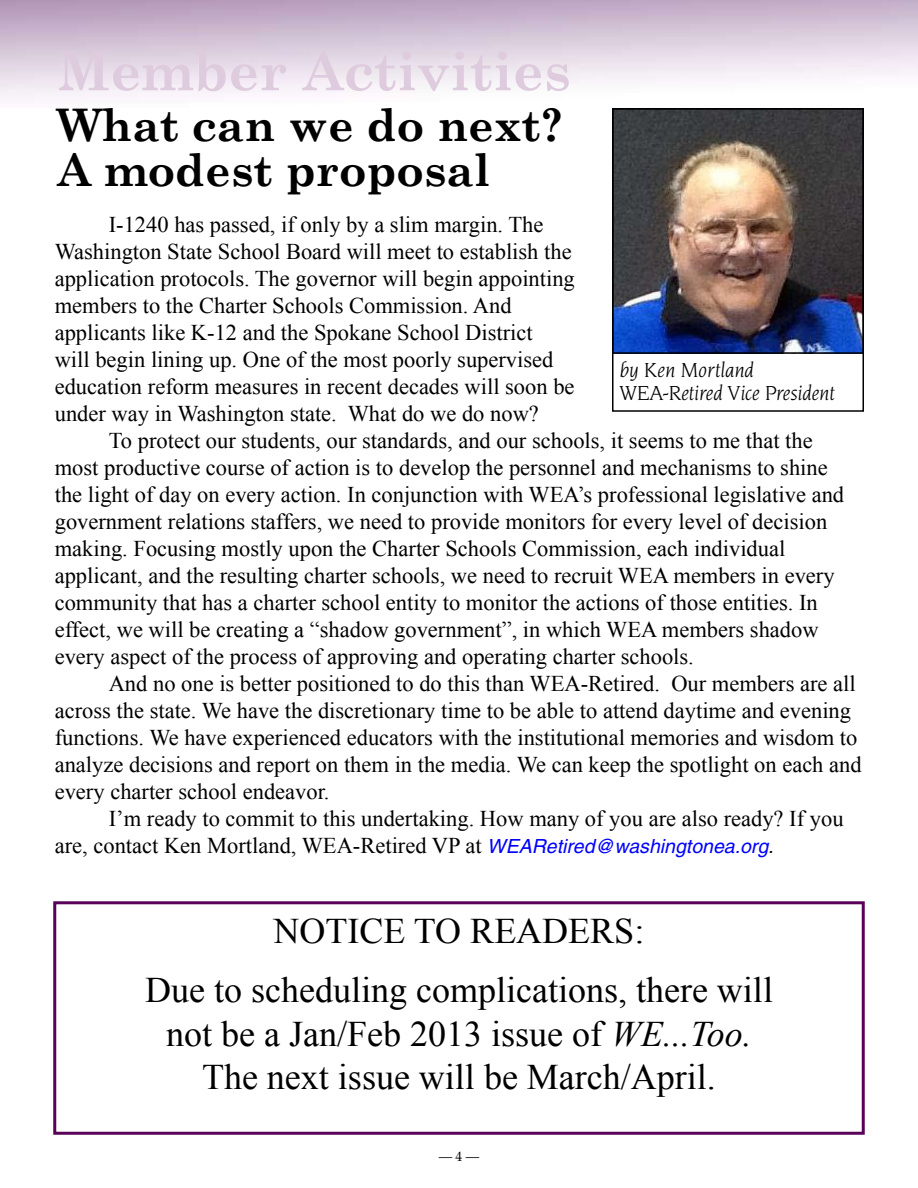
<style>
.page{position:relative;width:918px;height:1188px;background:#fff}
.page>*{position:absolute;margin:0;border:0;box-sizing:border-box;transform-origin:0 0}
.t1{font:700 54px "Century Schoolbook";color:#deccde}
.t2{font:700 45px/45px "Century Schoolbook";color:#000}
.t3{font:36px/59.7px "Times New Roman";color:#000;text-align:center}
.t4{font:22.5px/27px "Times New Roman";color:#000}
.t5{font:21px/22.5px "Novarese Book Italic DTC";color:#000}
.t6{font:13.5px "Palatino";color:#000}
.s1{font-family:"Helvetica";font-style:italic;font-size:19.5px;color:#00f}
.s2{font-family:"Helvetica";font-style:italic;font-size:19.5px}
.s3{font-style:italic}
</style>
<div class="page">
<img style="left:615px;top:111px;width:246px;height:240px">
<div style="left:612px;top:108px;width:252px;height:304px;border:2px solid #000"></div>
<div style="left:53px;top:901px;width:812px;height:234px;border:3px solid #590058"></div>
<h1 class="t1" style="left:57px;top:29px;width:515px">Member Activities</h1>
<h2 class="t2" style="left:57px;top:101px;width:507px">What can we do next?<br>A modest proposal</h2>
<p class="t4" style="left:55px;top:211px;width:522px;text-indent:54px">I-1240 has passed, if only by a slim margin. The Washington State School Board will meet to establish the application protocols. The governor will begin appointing members to the Charter Schools Commission. And applicants like K-12 and the Spokane School District<br>will begin lining up. One of the most poorly supervised education reform measures in recent decades will soon be under way in Washington state. What do we do now?</p>
<p class="t4" style="left:55px;top:427px;width:791px;text-indent:54px">To protect our students, our standards, and our schools, it seems to me that the most productive course of action is to develop the personnel and mechanisms to shine the light of day on every action. In conjunction with WEA’s professional legislative and government relations staffers, we need to provide monitors for every level of decision making. Focusing mostly upon the Charter Schools Commission, each individual applicant, and the resulting charter schools, we need to recruit WEA members in every community that has a charter school entity to monitor the actions of those entities. In effect, we will be creating a “shadow government”, in which WEA members shadow every aspect of the process of approving and operating charter schools.</p>
<p class="t4" style="left:55px;top:670px;width:808px;text-indent:54px">And no one is better positioned to do this than WEA-Retired. Our members are all across the state. We have the discretionary time to be able to attend daytime and evening functions. We have experienced educators with the institutional memories and wisdom to analyze decisions and report on them in the media. We can keep the spotlight on each and every charter school endeavor.</p>
<p class="t4" style="left:55px;top:805px;width:790px;text-indent:54px">I’m ready to commit to this undertaking. How many of you are also ready? If you are, contact Ken Mortland, WEA-Retired VP at <span class="s1">WEARetired@washingtonea.org</span><span class="s2">.</span></p>
<p class="t5" style="left:620px;top:359px;width:216px">by Ken Mortland<br>WEA-Retired Vice President</p>
<h3 class="t3" style="left:145px;top:900px;width:629px">NOTICE TO READERS:<br>Due to scheduling complications, there will</h3>
<h3 class="t3" style="left:166px;top:1011px;width:587px;line-height:43.2px">not be a Jan/Feb 2013 issue of <span class="s3">WE...Too.<br></span>The next issue will be March/April.</h3>
<p class="t6" style="left:439px;top:1149px;width:42px">— 4 —</p>
</div>
